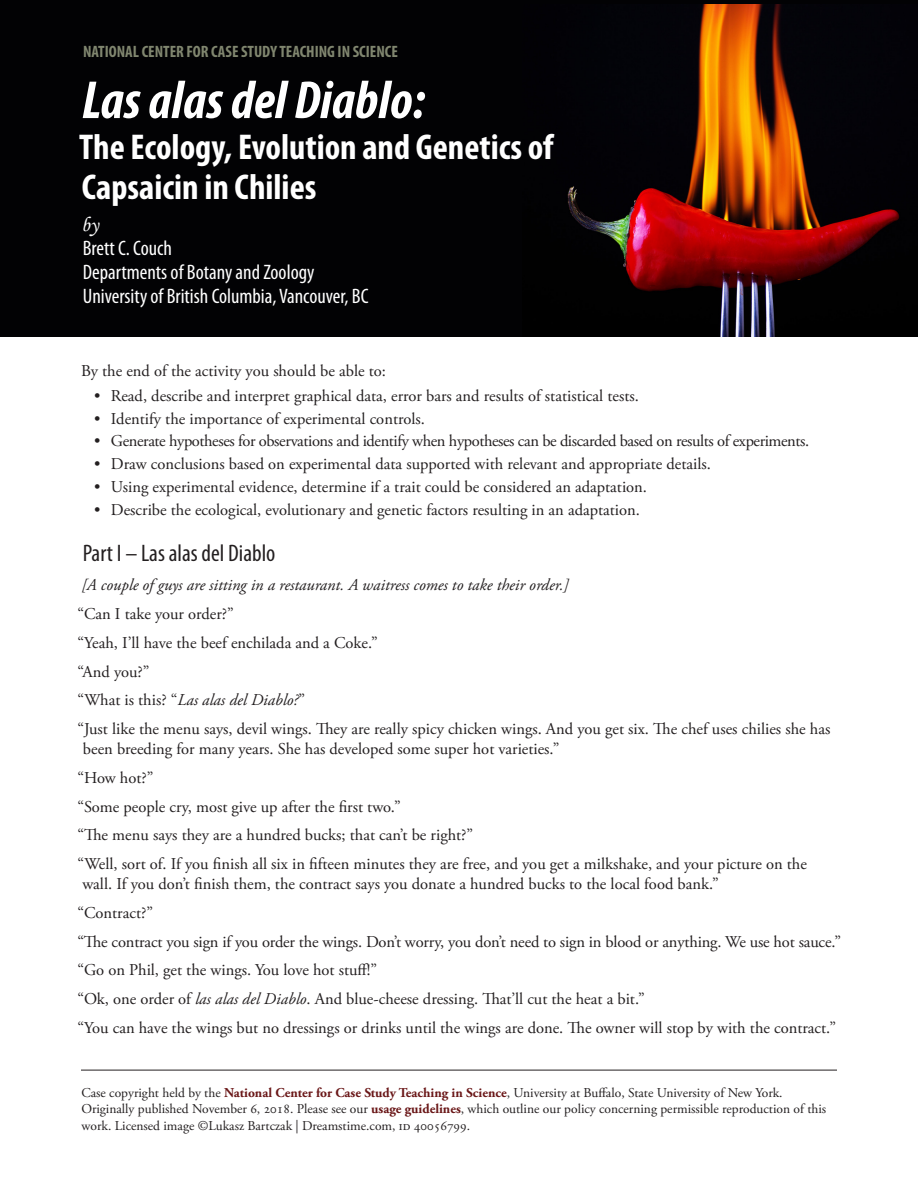
<style>
.page{position:relative;width:918px;height:1188px;background:#fff}
.page>*{position:absolute;margin:0;border:0;box-sizing:border-box;transform-origin:0 0}
.Body{font:italic 700 condensed 54px "Myriad Pro";color:#fff}
.Body-2{font:700 condensed 36px "Myriad Pro";color:#fff}
.Major_Section{font:condensed 24px "Myriad Pro";color:#231f20}
.t1{font:condensed 21px "Myriad Pro";color:#fff}
.t2{font:21px "Monotype Corsiva";color:#fff}
.Body-3{font:16.5px/19.8px "Adobe Garamond Pro";color:#231f20}
.Bullet{font:16.5px "Adobe Garamond Pro";color:#231f20}
.Body-4{font:italic 16.5px "Adobe Garamond Pro";color:#231f20}
.Bullet-2{font:16.5px "Adobe Garamond Pro";letter-spacing:-.025em;color:#231f20}
.Body-5{font:700 condensed 16.5px "Myriad Pro";color:#80866f}
.t3{font:13.5px/16.2px "Adobe Garamond Pro";color:#231f20}
.s1{font-style:normal}
.s2{font-style:italic}
.s3{font-weight:700;color:#6a1718}
</style>
<div class="page">
<hr style="left:81px;top:1070px;width:756px;height:1px;background:#231f20">
<div style="left:0;top:0;width:918px;height:336px;background:#020204"></div>
<img style="left:567px;top:4px;width:333px;height:332px">
<p class="Body-5" style="left:83px;top:41px;width:316px">NATIONAL CENTER FOR CASE STUDY TEACHING IN SCIENCE</p>
<p class="Body" style="left:82px;top:66px;width:344px">Las alas del Diablo:</p>
<p class="Body-2" style="left:79px;top:124px;width:476px">The Ecology, Evolution and Genetics of</p>
<p class="Body-2" style="left:82px;top:165px;width:236px">Capsaicin in Chilies</p>
<p class="t2" style="left:81px;top:212px;width:19px">by</p>
<p class="t1" style="left:83px;top:236px;width:91px">Brett C. Couch</p>
<p class="t1" style="left:83px;top:260px;width:233px">Departments of Botany and Zoology</p>
<p class="t1" style="left:83px;top:284px;width:287px">University of British Columbia, Vancouver, BC</p>
<p class="Body-3" style="left:81px;top:362px;width:306px">By the end of the activity you should be able to:</p>
<p class="Bullet" style="left:94px;top:386px;width:546px">• Read, describe and interpret graphical data, error bars and results of statistical tests.</p>
<p class="Bullet" style="left:94px;top:408px;width:332px">• Identify the importance of experimental controls.</p>
<p class="Bullet-2" style="left:94px;top:431px;width:717px">• Generate hypotheses for observations and identify when hypotheses can be discarded based on results of experiments.</p>
<p class="Bullet" style="left:94px;top:454px;width:618px">• Draw conclusions based on experimental data supported with relevant and appropriate details.</p>
<p class="Bullet" style="left:94px;top:477px;width:554px">• Using experimental evidence, determine if a trait could be considered an adaptation.</p>
<p class="Bullet" style="left:94px;top:500px;width:547px">• Describe the ecological, evolutionary and genetic factors resulting in an adaptation.</p>
<p class="Major_Section" style="left:83px;top:539px;width:194px">Part I – Las alas del Diablo</p>
<p class="Body-4" style="left:82px;top:575px;width:489px">[A couple of guys are sitting in a restaurant. A waitress comes to take their order.]</p>
<p class="Body-3" style="left:77px;top:604px;width:158px">“Can I take your order?”</p>
<p class="Body-3" style="left:77px;top:633px;width:302px">“Yeah, I’ll have the beef enchilada and a Coke.”</p>
<p class="Body-3" style="left:77px;top:662px;width:74px">“And you?”</p>
<p class="Body-4" style="left:77px;top:690px;width:229px"><span class="s1">“What is this? “</span>Las alas del Diablo?<span class="s1">”</span></p>
<p class="Body-3" style="left:83px;top:720px;width:749px;text-indent:-6px">“Just like the menu says, devil wings. They are really spicy chicken wings. And you get six. The chef uses chilies she has been breeding for many years. She has developed some super hot varieties.”</p>
<p class="Body-3" style="left:77px;top:768px;width:78px">“How hot?”</p>
<p class="Body-3" style="left:77px;top:797px;width:325px">“Some people cry, most give up after the first two.”</p>
<p class="Body-3" style="left:77px;top:826px;width:397px">“The menu says they are a hundred bucks; that can’t be right?”</p>
<p class="Body-3" style="left:82px;top:855px;width:726px;text-indent:-5px">“Well, sort of. If you finish all six in fifteen minutes they are free, and you get a milkshake, and your picture on the wall. If you don’t finish them, the contract says you donate a hundred bucks to the local food bank.”</p>
<p class="Body-3" style="left:77px;top:903px;width:77px">“Contract?”</p>
<p class="Body-3" style="left:77px;top:932px;width:765px">“The contract you sign if you order the wings. Don’t worry, you don’t need to sign in blood or anything. We use hot sauce.”</p>
<p class="Body-3" style="left:77px;top:961px;width:301px">“Go on Phil, get the wings. You love hot stuff!”</p>
<p class="Body-3" style="left:77px;top:990px;width:569px">“Ok, one order of <span class="s2">las alas del Diablo</span>. And blue-cheese dressing. That’ll cut the heat a bit.”</p>
<p class="Body-3" style="left:77px;top:1018px;width:760px">“You can have the wings but no dressings or drinks until the wings are done. The owner will stop by with the contract.”</p>
<p class="t3" style="left:81px;top:1085px;width:746px">Case copyright held by the <span class="s3">National Center for Case Study Teaching in Science</span>, University at Buffalo, State University of New York.<br>Originally published November 6, 2018. Please see our <span class="s3">usage guidelines</span>, which outline our policy concerning permissible reproduction of this work. Licensed image ©Lukasz Bartczak | Dreamstime.com, id 40056799.</p>
</div>
